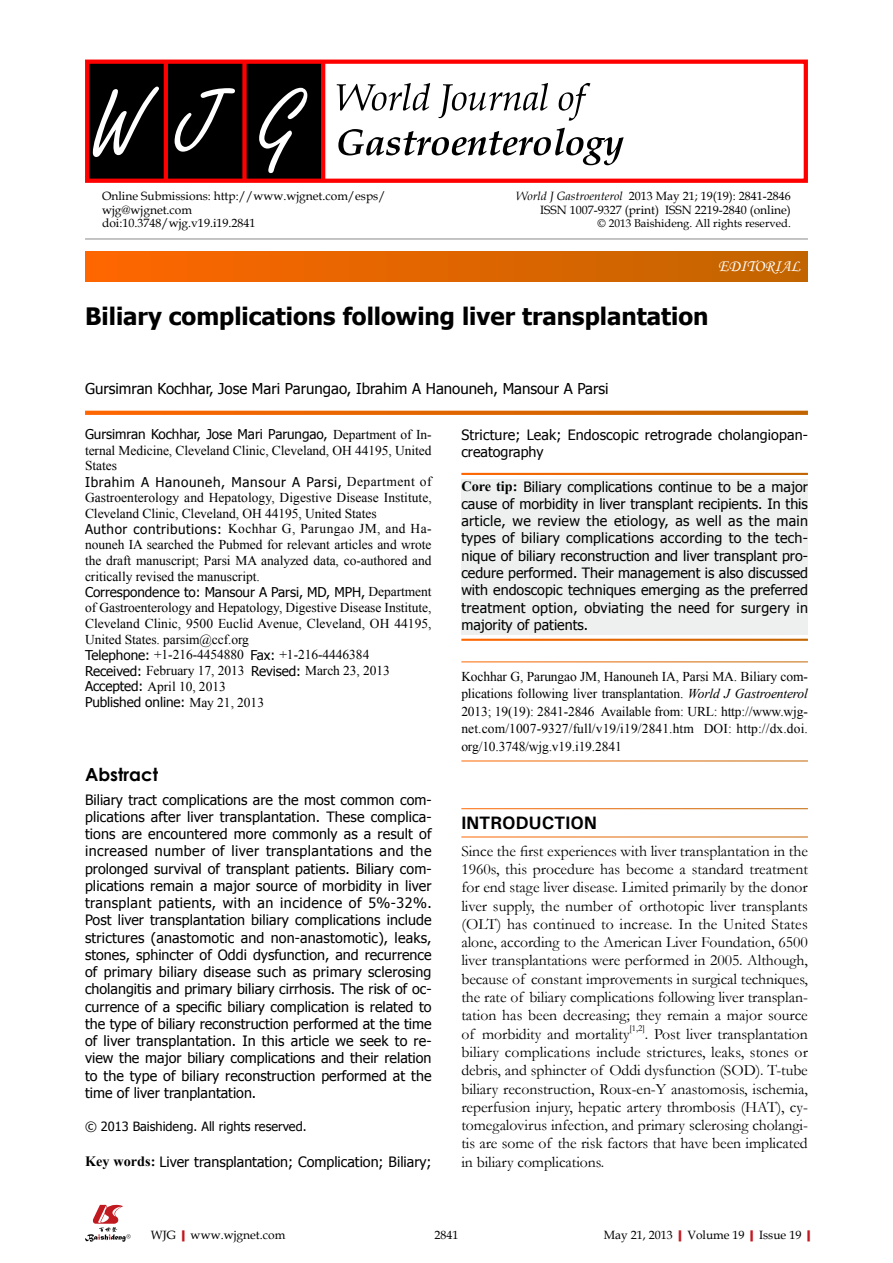
<style>
.page{position:relative;width:893px;height:1263px;background:#fff}
.page>*{position:absolute;margin:0;border:0;box-sizing:border-box;transform-origin:0 0}
.t1{font:700 24px "Tahoma";color:#000}
.t2{font:700 18px "Univers";color:#000}
.t3{font:700 18px "Century Gothic";color:#000}
.t4{font:16.5px "Monotype Corsiva";color:#fff}
.t5{font:15.75px/18.3px "Garamond";letter-spacing:-.005em;color:#000;text-align:justify}
.t6{font:15px "Tahoma";color:#000}
.t7{font:14.25px/17.2px "Tahoma";color:#000;text-align:justify}
.t8{font:13.5px/15.8px "Times New Roman";letter-spacing:-.005em;color:#000}
.t9{font:13.5px "Tahoma";letter-spacing:-.005em;color:#000}
.t10{font:13.5px "Tahoma";letter-spacing:.045em;color:#000}
.t11{font:12.75px "Tahoma";color:#000}
.t12{font:12px/13.5px "Book Antiqua";color:#000;text-align:right}
.t13{font:11.25px "Book Antiqua";color:#000}
.t14{font:9.15px "Garamond";color:#000}
.s1{font-style:italic}
.s2{font-family:"Times New Roman"}
.s3{font-family:"Tahoma"}
.s4{font-family:"Times New Roman";font-weight:700}
.s5{font-weight:700;color:#c01920}
</style>
<div class="page">
<div style="left:461px;top:479px;width:347px;height:155px;background:#eeefef"></div>
<div style="left:85px;top:252px;width:723px;height:29px;background:linear-gradient(to right,#f60,#c16500)"></div>
<hr style="left:85px;top:239px;width:723px;height:1px;background:#898989">
<div style="left:87px;top:61px;width:236px;height:121px;background:#000"></div>
<hr style="left:164px;top:61px;width:4px;height:121px;background:#f00">
<div style="left:242px;top:61px;width:5px;height:121px;background:#f00"></div>
<hr style="left:321px;top:61px;width:4px;height:121px;background:#f00">
<div style="left:85px;top:60px;width:723px;height:123px;border:4px solid #f00"></div>
<svg style="left:259px;top:88px;width:48px;height:85px"></svg>
<svg style="left:175px;top:88px;width:60px;height:64px"></svg>
<svg style="left:93px;top:87px;width:66px;height:70px"></svg>
<svg style="left:337px;top:83px;width:253px;height:38px"></svg>
<svg style="left:338px;top:128px;width:286px;height:37px"></svg>
<svg style="left:85px;top:411px;width:723px;height:4px;background:#e06805"></svg>
<svg style="left:85px;top:1205px;width:46px;height:37px"></svg>
<p class="t12" style="left:102px;top:189px;width:285px;text-align:left">Online Submissions: http://www.wjgnet.com/esps/ wjg@wjgnet.com<br>doi:10.3748/wjg.v19.i19.2841</p>
<p class="t12" style="left:516px;top:189px;width:276px"><span class="s1">World J Gastroenterol</span> 2013 May 21; 19(19): 2841-2846<br>ISSN 1007-9327 (print) ISSN 2219-2840 (online)</p>
<p class="t13" style="left:598px;top:215px;width:195px">© 2013 Baishideng. All rights reserved.</p>
<p class="t4" style="left:718px;top:256px;width:84px">EDITORIAL</p>
<h1 class="t1" style="left:85px;top:299px;width:625px">Biliary complications following liver transplantation</h1>
<p class="t6" style="left:85px;top:379px;width:525px">Gursimran Kochhar, Jose Mari Parungao, Ibrahim A Hanouneh, Mansour A Parsi</p>
<p class="t9" style="left:85px;top:425px;width:348px">Gursimran Kochhar, Jose Mari Parungao, <span class="s2">Department of In-</span></p>
<p class="t8" style="left:85px;top:442px;width:348px">ternal Medicine, Cleveland Clinic, Cleveland, OH 44195, United<br>States</p>
<p class="t10" style="left:85px;top:473px;width:348px">Ibrahim A Hanouneh, Mansour A Parsi, <span class="s2">Department of</span></p>
<p class="t8" style="left:85px;top:489px;width:348px">Gastroenterology and Hepatology, Digestive Disease Institute, Cleveland Clinic, Cleveland, OH 44195, United States<br><span class="s3">Author contributions:</span> Kochhar G, Parungao JM, and Ha&shy;nouneh IA searched the Pubmed for relevant articles and wrote the draft manuscript; Parsi MA analyzed data, co-authored and critically revised the manuscript.</p>
<p class="t9" style="left:85px;top:583px;width:348px">Correspondence to: Mansour A Parsi, MD, MPH, <span class="s2">Department</span></p>
<p class="t8" style="left:85px;top:599px;width:348px">of Gastroenterology and Hepatology, Digestive Disease Institute, Cleveland Clinic, 9500 Euclid Avenue, Cleveland, OH 44195, United States. parsim@ccf.org<br><span class="s3">Telephone:</span> +1-216-4454880 <span class="s3">Fax:</span> +1-216-4446384<br><span class="s3">Received:</span> February 17, 2013 <span class="s3">Revised:</span> March 23, 2013<br><span class="s3">Accepted:</span> April 10, 2013</p>
<p class="t9" style="left:85px;top:693px;width:181px">Published online: <span class="s2">May 21, 2013</span></p>
<p class="t3" style="left:85px;top:760px;width:75px">Abstract</p>
<p class="t7" style="left:85px;top:790px;width:348px">Biliary tract complications are the most common com&shy;plications after liver transplantation. These complica&shy;tions are encountered more commonly as a result of increased number of liver transplantations and the prolonged survival of transplant patients. Biliary com&shy;plications remain a major source of morbidity in liver transplant patients, with an incidence of 5%-32%.<br>Post liver transplantation biliary complications include strictures (anastomotic and non-anastomotic), leaks, stones, sphincter of Oddi dysfunction, and recurrence of primary biliary disease such as primary sclerosing cholangitis and primary biliary cirrhosis. The risk of oc&shy;currence of a specific biliary complication is related to the type of biliary reconstruction performed at the time of liver transplantation. In this article we seek to re&shy;view the major biliary complications and their relation to the type of biliary reconstruction performed at the time of liver tranplantation.</p>
<p class="t11" style="left:85px;top:1118px;width:223px">© 2013 Baishideng. All rights reserved.</p>
<p class="t7" style="left:85px;top:1152px;width:348px"><span class="s4">Key words:</span> Liver transplantation; Complication; Biliary;</p>
<p class="t7" style="left:461px;top:425px;width:348px">Stricture; Leak; Endoscopic retrograde cholangiopan&shy;creatography</p>
<p class="t7" style="left:461px;top:477px;width:348px"><span class="s4">Core tip:</span> Biliary complications continue to be a major cause of morbidity in liver transplant recipients. In this article, we review the etiology, as well as the main types of biliary complications according to the tech&shy;nique of biliary reconstruction and liver transplant pro&shy;cedure performed. Their management is also discussed with endoscopic techniques emerging as the preferred treatment option, obviating the need for surgery in majority of patients.</p>
<p class="t8" style="left:461px;top:667px;width:348px;line-height:17.5px;text-align:justify">Kochhar G, Parungao JM, Hanouneh IA, Parsi MA. Biliary com&shy;plications following liver transplantation. <span class="s1">World J Gastroenterol </span>2013; 19(19): 2841-2846 Available from: URL: http://www.wjg&shy;net.com/1007-9327/full/v19/i19/2841.htm DOI: http://dx.doi. org/10.3748/wjg.v19.i19.2841</p>
<p class="t2" style="left:461px;top:812px;width:137px">INTRODUCTION</p>
<p class="t5" style="left:461px;top:841px;width:348px">Since the first experiences with liver transplantation in the 1960s, this procedure has become a standard treatment for end stage liver disease. Limited primarily by the donor liver supply, the number of orthotopic liver transplants (OLT) has continued to increase. In the United States alone, according to the American Liver Foundation, 6500 liver transplantations were performed in 2005. Although, because of constant improvements in surgical techniques, the rate of biliary complications following liver transplan&shy;tation has been decreasing; they remain a major source of morbidity and mortality</p>
<p class="t14" style="left:629px;top:1022px;width:17px">[1,2]</p>
<p class="t5" style="left:461px;top:1024px;width:348px;text-indent:183px">. Post liver transplantation biliary complications include strictures, leaks, stones or debris, and sphincter of Oddi dysfunction (SOD). T-tube biliary reconstruction, Roux-en-Y anastomosis, ischemia, reperfusion injury, hepatic artery thrombosis (HAT), cy&shy;tomegalovirus infection, and primary sclerosing cholangi&shy;tis are some of the risk factors that have been implicated in biliary complications.</p>
<p class="t12" style="left:151px;top:1227px;width:136px">WJG<span class="s5">|</span>www.wjgnet.com</p>
<p class="t12" style="left:434px;top:1227px;width:25px">2841</p>
<p class="t12" style="left:604px;top:1227px;width:214px">May 21, 2013<span class="s5">|</span>Volume 19<span class="s5">|</span>Issue 19<span class="s5">|</span></p>
</div>
